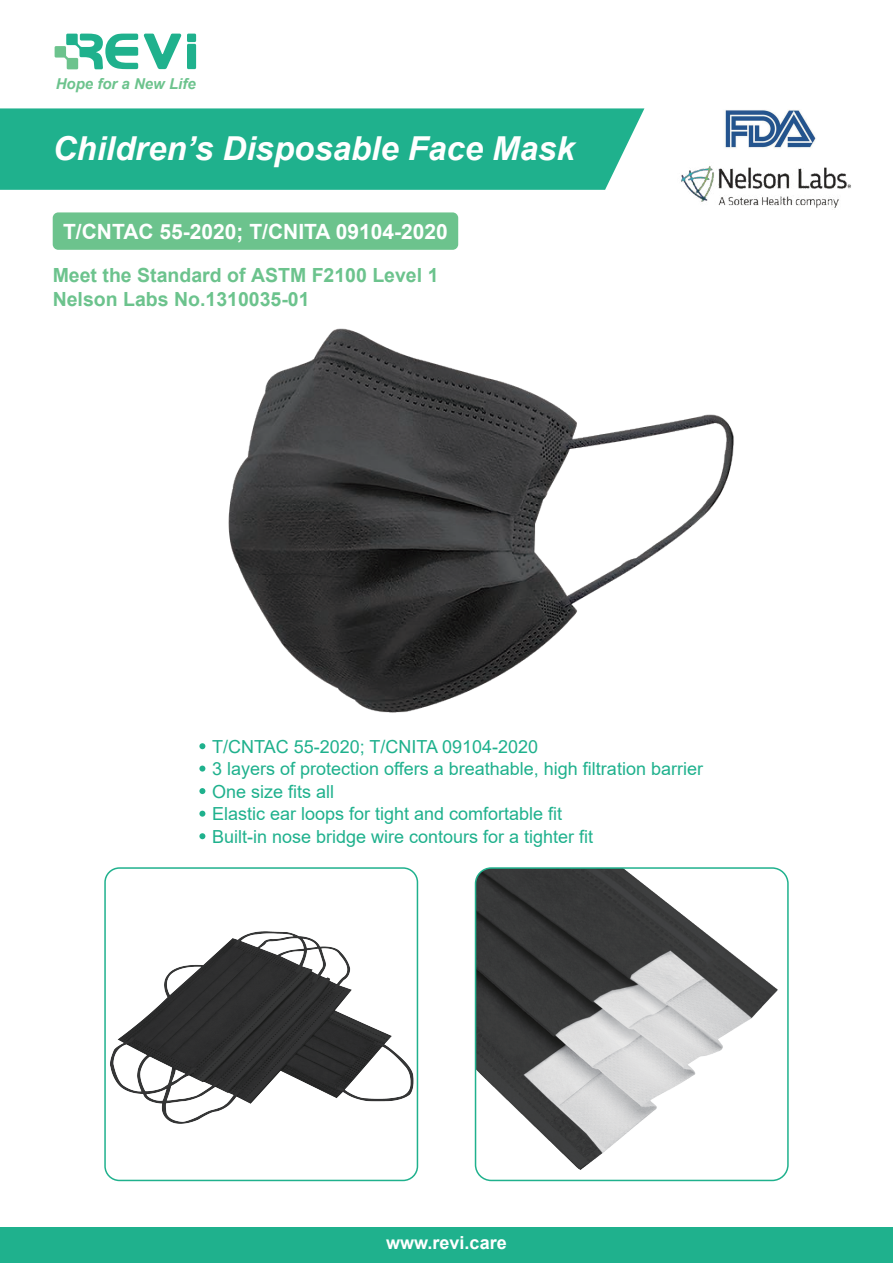
<style>
.page{position:relative;width:893px;height:1263px;background:#fff}
.page>*{position:absolute;margin:0;border:0;box-sizing:border-box;transform-origin:0 0}
.t1{font:italic 700 33px "Arial";color:#fff}
.t2{font:700 21px "Arial";color:#fff}
.t3{font:700 19.5px/23.4px "Arial";color:#6cc38d}
.t4{font:18px/22.5px "Arial";color:#1fb18d}
.t5{font:700 18px "Arial";color:#fff}
.t6{font:italic 700 15px "Arial";color:#6cc38d}
</style>
<div class="page">
<img style="left:201px;top:328px;width:533px;height:444px">
<div style="left:187px;top:44px;width:9px;height:25px;background:#1fb18d"></div>
<div style="left:187px;top:34px;width:9px;height:8px;background:#1fb18d"></div>
<svg style="left:55px;top:34px;width:127px;height:35px"></svg>
<div style="left:0;top:108px;width:644px;height:82px;background:#1fb18d"></div>
<img style="left:725px;top:110px;width:91px;height:38px">
<img style="left:681px;top:166px;width:170px;height:44px">
<div style="left:53px;top:212px;width:405px;height:38px;background:#6cc38d;border-radius:6px"></div>
<svg style="left:199px;top:743px;width:6px;height:6px"></svg>
<svg style="left:199px;top:765px;width:6px;height:6px"></svg>
<svg style="left:199px;top:788px;width:6px;height:6px"></svg>
<svg style="left:199px;top:811px;width:6px;height:6px"></svg>
<svg style="left:199px;top:833px;width:6px;height:6px"></svg>
<img style="left:110px;top:931px;width:304px;height:193px">
<div style="left:104px;top:867px;width:314px;height:314px;border:2px solid #1fb18d;border-radius:14px"></div>
<img style="left:475px;top:870px;width:311px;height:310px">
<div style="left:475px;top:867px;width:314px;height:314px;border:2px solid #1fb18d;border-radius:16px"></div>
<div style="left:0;top:1228px;width:893px;height:35px;background:#1fb18d"></div>
<p class="t6" style="left:56px;top:74px;width:142px">Hope for a New Life</p>
<h1 class="t1" style="left:53px;top:126px;width:524px">Children’s Disposable Face Mask</h1>
<p class="t2" style="left:63px;top:217px;width:386px">T/CNTAC 55-2020; T/CNITA 09104-2020</p>
<p class="t3" style="left:53px;top:264px;width:387px">Meet the Standard of ASTM F2100 Level 1<br>Nelson Labs No.1310035-01</p>
<p class="t4" style="left:212px;top:735px;width:492px">T/CNTAC 55-2020; T/CNITA 09104-2020<br>3 layers of protection offers a breathable, high filtration barrier One size fits all<br>Elastic ear loops for tight and comfortable fit<br>Built-in nose bridge wire contours for a tighter fit</p>
<p class="t5" style="left:386px;top:1230px;width:122px">www.revi.care</p>
</div>
